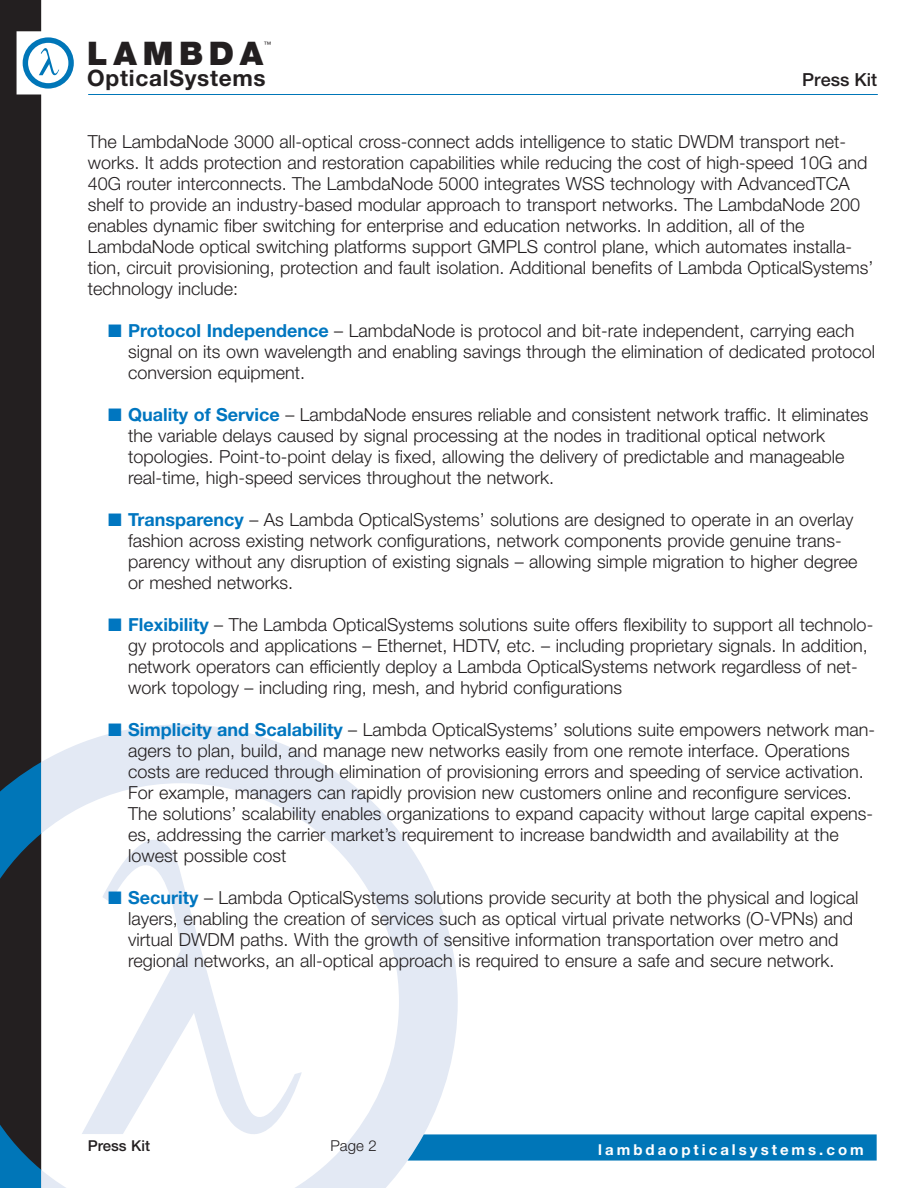
<style>
.page{position:relative;width:918px;height:1188px;background:#fff}
.page>*{position:absolute;margin:0;border:0;box-sizing:border-box;transform-origin:0 0}
.t1{font:900 32.55px "Helvetica Neue";letter-spacing:.175em;color:#231f20}
.t2{font:700 22.65px "Helvetica Neue";letter-spacing:.03em;color:#231f20}
.t3{font:300 18px/21px "Helvetica Neue";color:#231f20}
.t4{font:500 18px "Helvetica Neue";color:#231f20}
.t5{font:700 15px "Helvetica Neue";letter-spacing:.2em;color:#fff}
.t6{font:500 15px "Helvetica Neue";color:#231f20}
.t7{font:300 15px "Helvetica Neue";color:#231f20}
.t8{font:7.5px "Helvetica Neue";color:#231f20}
.s1{color:#0076c0}
.s2{font-weight:700;color:#0076c0}
</style>
<div class="page">
<div style="left:0;top:0;width:41px;height:1102px;background:#231f20"></div>
<hr style="left:88px;top:94px;width:790px;height:1px;background:#0076b8">
<svg style="left:0;top:1102px;width:41px;height:86px;background:#134664"></svg>
<svg style="left:0;top:762px;width:41px;height:139px;background:#0f4f75"></svg>
<svg style="left:41px;top:724px;width:417px;height:464px"></svg>
<svg style="left:23px;top:37px;width:51px;height:52px"></svg>
<svg style="left:82px;top:791px;width:220px;height:370px"></svg>
<svg style="left:408px;top:1134px;width:469px;height:27px;background:#0c7cbb"></svg>
<p class="t8" style="left:264px;top:41px;width:9px">™</p>
<h1 class="t1" style="left:87px;top:41px;width:178px">LAMBDA</h1>
<p class="t2" style="left:87px;top:70px;width:180px">OpticalSystems</p>
<p class="t4" style="left:802px;top:73px;width:76px">Press Kit</p>
<p class="t3" style="left:88px;top:133px;width:787px">The LambdaNode 3000 all-optical cross-connect adds intelligence to static DWDM transport net&shy;works. It adds protection and restoration capabilities while reducing the cost of high-speed 10G and 40G router interconnects. The LambdaNode 5000 integrates WSS technology with AdvancedTCA shelf to provide an industry-based modular approach to transport networks. The LambdaNode 200 enables dynamic fiber switching for enterprise and education networks. In addition, all of the LambdaNode optical switching platforms support GMPLS control plane, which automates installa&shy;tion, circuit provisioning, protection and fault isolation. Additional benefits of Lambda OpticalSystems’ technology include:</p>
<p class="t3" style="left:128px;top:322px;width:748px;text-indent:-20px"><span class="s1">■</span> <span class="s2">Protocol Independence</span> – LambdaNode is protocol and bit-rate independent, carrying each signal on its own wavelength and enabling savings through the elimination of dedicated protocol conversion equipment.</p>
<p class="t3" style="left:128px;top:406px;width:742px;text-indent:-20px"><span class="s1">■</span> <span class="s2">Quality of Service</span> – LambdaNode ensures reliable and consistent network traffic. It eliminates the variable delays caused by signal processing at the nodes in traditional optical network topologies. Point-to-point delay is fixed, allowing the delivery of predictable and manageable real-time, high-speed services throughout the network.</p>
<p class="t3" style="left:128px;top:510px;width:731px;text-indent:-20px"><span class="s1">■</span> <span class="s2">Transparency</span> – As Lambda OpticalSystems’ solutions are designed to operate in an overlay fashion across existing network configurations, network components provide genuine trans&shy;parency without any disruption of existing signals – allowing simple migration to higher degree or meshed networks.</p>
<p class="t3" style="left:128px;top:615px;width:747px;text-indent:-20px"><span class="s1">■</span> <span class="s2">Flexibility</span> – The Lambda OpticalSystems solutions suite offers flexibility to support all technolo&shy;gy protocols and applications – Ethernet, HDTV, etc. – including proprietary signals. In addition, network operators can efficiently deploy a Lambda OpticalSystems network regardless of net&shy;work topology – including ring, mesh, and hybrid configurations</p>
<p class="t3" style="left:128px;top:720px;width:749px;text-indent:-20px"><span class="s1">■</span> <span class="s2">Simplicity and Scalability</span> – Lambda OpticalSystems’ solutions suite empowers network man&shy;agers to plan, build, and manage new networks easily from one remote interface. Operations costs are reduced through elimination of provisioning errors and speeding of service activation.<br>For example, managers can rapidly provision new customers online and reconfigure services.<br>The solutions’ scalability enables organizations to expand capacity without large capital expens&shy;es, addressing the carrier market’s requirement to increase bandwidth and availability at the lowest possible cost</p>
<p class="t3" style="left:128px;top:888px;width:732px;text-indent:-20px"><span class="s1">■</span> <span class="s2">Security</span> – Lambda OpticalSystems solutions provide security at both the physical and logical layers, enabling the creation of services such as optical virtual private networks (O-VPNs) and virtual DWDM paths. With the growth of sensitive information transportation over metro and regional networks, an all-optical approach is required to ensure a safe and secure network.</p>
<p class="t6" style="left:88px;top:1141px;width:64px">Press Kit</p>
<p class="t7" style="left:330px;top:1141px;width:48px">Page 2</p>
<p class="t5" style="left:598px;top:1144px;width:267px">lambdaopticalsystems.com</p>
</div>
